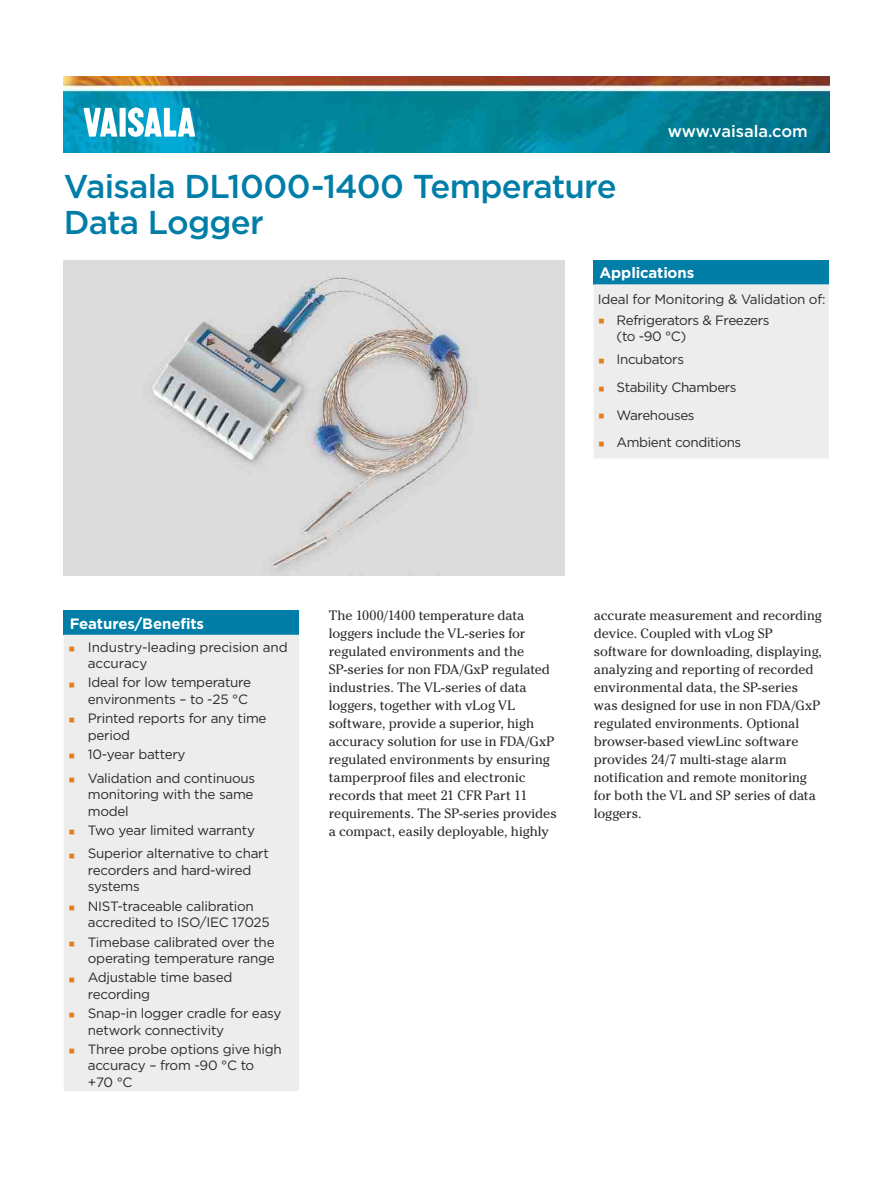
<style>
.page{position:relative;width:893px;height:1191px;background:#fff}
.page>*{position:absolute;margin:0;border:0;box-sizing:border-box;transform-origin:0 0}
.t1{font:500 33px/36px "Gotham";letter-spacing:-.025em;color:#007ea7}
.t2{font:500 16.5px "Gotham";color:#fff}
.t3{font:700 15px "Gotham";letter-spacing:-.01em;color:#fff}
.t4{font:13.5px/18px "Cheltenham Std";letter-spacing:-.005em;color:#2b2b2a}
.t5{font:13.5px/16.5px "Gotham";letter-spacing:-.02em;color:#2b2b2a}
.s1{font-family:"Arial";font-weight:900;font-size:21px;color:#e77d1b}
</style>
<div class="page">
<img style="left:64px;top:77px;width:765px;height:75px">
<svg style="left:83px;top:108px;width:34px;height:29px"></svg>
<div style="left:120px;top:108px;width:6px;height:29px;background:#fff"></div>
<svg style="left:128px;top:107px;width:67px;height:30px"></svg>
<div style="left:64px;top:611px;width:235px;height:24px;background:#007ea7"></div>
<div style="left:64px;top:635px;width:235px;height:456px;background:#ededed"></div>
<img style="left:64px;top:260px;width:500px;height:315px">
<div style="left:594px;top:260px;width:235px;height:24px;background:#007ea7"></div>
<div style="left:594px;top:284px;width:235px;height:174px;background:#ededed"></div>
<h1 class="t1" style="left:64px;top:167px;width:555px">Vaisala DL1000-1400 Temperature<br>Data Logger</h1>
<p class="t2" style="left:668px;top:120px;width:142px">www.vaisala.com</p>
<p class="t3" style="left:600px;top:263px;width:96px">Applications</p>
<p class="t5" style="left:598px;top:290px;width:229px">Ideal for Monitoring &amp; Validation of:</p>
<p class="t5" style="left:617px;top:311px;width:155px;text-indent:-19px"><span class="s1">▪</span> Refrigerators &amp; Freezers (to -90 °C)</p>
<p class="t5" style="left:598px;top:351px;width:88px"><span class="s1">▪</span> Incubators</p>
<p class="t5" style="left:598px;top:378px;width:140px"><span class="s1">▪</span> Stability Chambers</p>
<p class="t5" style="left:598px;top:406px;width:98px"><span class="s1">▪</span> Warehouses</p>
<p class="t5" style="left:598px;top:434px;width:145px"><span class="s1">▪</span> Ambient conditions</p>
<p class="t3" style="left:70px;top:613px;width:136px">Features/Benefits</p>
<p class="t5" style="left:88px;top:638px;width:201px;text-indent:-20px"><span class="s1">▪</span> Industry-leading precision and accuracy</p>
<p class="t5" style="left:68px;top:674px;width:185px;text-align:right"><span class="s1">▪</span> Ideal for low temperature environments – to -25 °C</p>
<p class="t5" style="left:88px;top:710px;width:180px;text-indent:-20px"><span class="s1">▪</span> Printed reports for any time period</p>
<p class="t5" style="left:68px;top:745px;width:119px"><span class="s1">▪</span> 10-year battery</p>
<p class="t5" style="left:88px;top:769px;width:169px;text-indent:-20px"><span class="s1">▪</span> Validation and continuous monitoring with the same model</p>
<p class="t5" style="left:68px;top:821px;width:188px"><span class="s1">▪</span> Two year limited warranty</p>
<p class="t5" style="left:88px;top:845px;width:183px;text-indent:-20px"><span class="s1">▪</span> Superior alternative to chart recorders and hard-wired systems</p>
<p class="t5" style="left:88px;top:897px;width:183px;text-indent:-20px"><span class="s1">▪</span> NIST-traceable calibration accredited to ISO/IEC 17025</p>
<p class="t5" style="left:68px;top:933px;width:208px;text-align:right"><span class="s1">▪</span> Timebase calibrated over the operating temperature range</p>
<p class="t5" style="left:88px;top:969px;width:146px;text-indent:-20px"><span class="s1">▪</span> Adjustable time based recording</p>
<p class="t5" style="left:88px;top:1004px;width:195px;text-indent:-20px"><span class="s1">▪</span> Snap-in logger cradle for easy network connectivity</p>
<p class="t5" style="left:88px;top:1040px;width:196px;text-indent:-20px"><span class="s1">▪</span> Three probe options give high accuracy – from -90 °C to +70 °C</p>
<p class="t4" style="left:329px;top:606px;width:229px">The 1000/1400 temperature data loggers include the VL‑series for regulated environments and the SP‑series for non FDA/GxP regulated industries. The VL‑series of data loggers, together with vLog VL software, provide a superior, high accuracy solution for use in FDA/GxP regulated environments by ensuring tamperproof files and electronic records that meet 21 CFR Part 11 requirements. The SP‑series provides a compact, easily deployable, highly</p>
<p class="t4" style="left:594px;top:606px;width:230px">accurate measurement and recording device. Coupled with vLog SP software for downloading, displaying, analyzing and reporting of recorded environmental data, the SP‑series was designed for use in non FDA/GxP regulated environments. Optional browser‑based viewLinc software provides 24/7 multi‑stage alarm notification and remote monitoring for both the VL and SP series of data loggers.</p>
</div>
